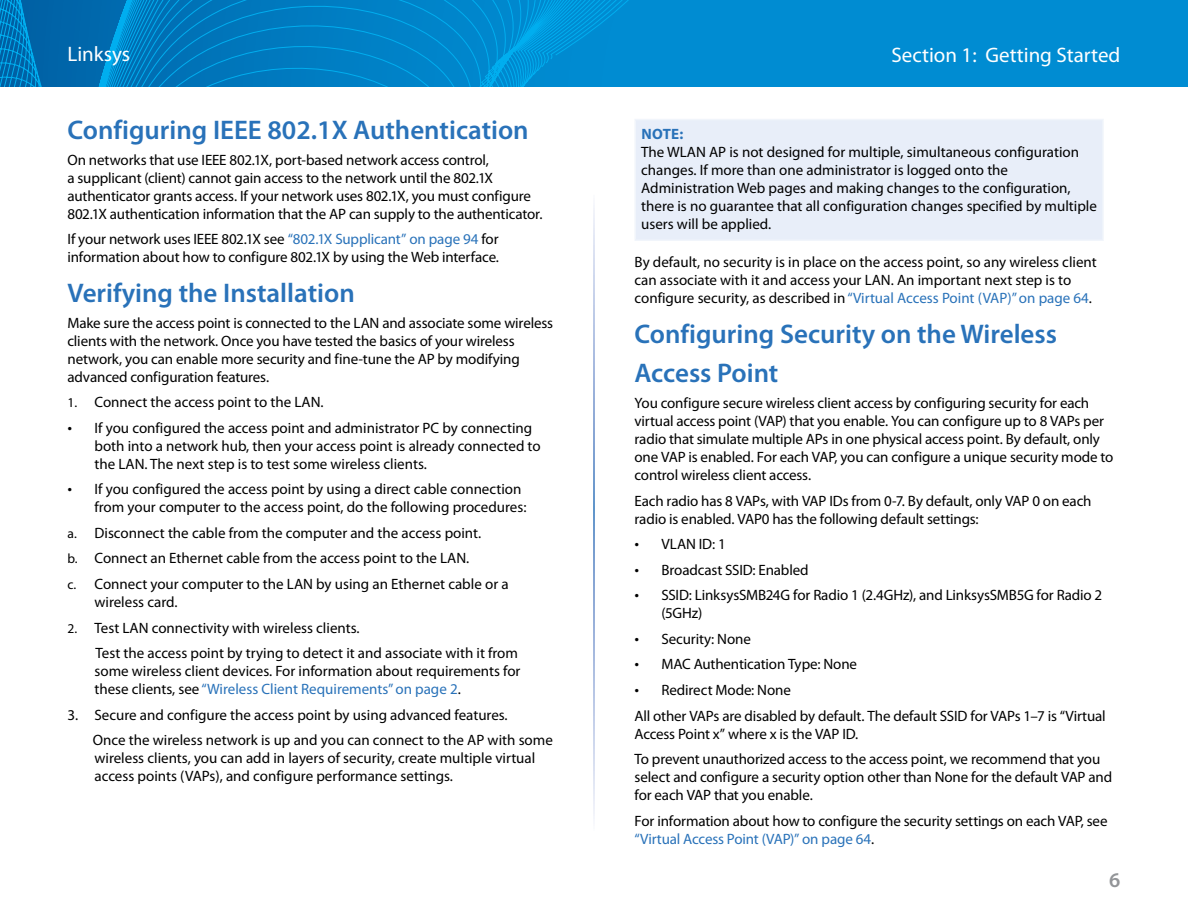
<style>
.page{position:relative;width:1188px;height:918px;background:#fff}
.page>*{position:absolute;margin:0;border:0;box-sizing:border-box;transform-origin:0 0}
.t1{font:600 27px/39.9px "Myriad Pro";color:#2972b9}
.t2{font:21px "Myriad Pro";color:#fff}
.t3{font:600 21px "Myriad Pro";color:#939598}
.t4{font:15px/18px "Myriad Pro";letter-spacing:-.005em;color:#000}
.t5{font:700 15px "Myriad Pro";color:#2972b9}
.s1{color:#2972b9}
.s2{font-size:13.5px}
.s3{font-family:"Times New Roman";font-size:13.5px}
</style>
<div class="page">
<div style="left:0;top:0;width:1188px;height:86px;background:#008cd2"></div>
<svg style="left:0;top:0;width:629px;height:86px"></svg>
<div style="left:635px;top:120px;width:468px;height:120px;background:#e8eef9"></div>
<hr style="left:634px;top:120px;width:2px;height:119px;background:#f1f5fb">
<hr style="left:1102px;top:120px;width:2px;height:119px;background:#f1f5fb">
<hr style="left:634px;top:119px;width:470px;height:1px;background:#f1f5fb">
<hr style="left:634px;top:239px;width:470px;height:2px;background:#f1f5fb">
<h2 class="t2" style="left:68px;top:43px;width:64px">Linksys</h2>
<h2 class="t2" style="left:891px;top:43px;width:231px">Section 1: Getting Started</h2>
<h1 class="t1" style="left:68px;top:110px;width:463px">Configuring IEEE 802.1X Authentication</h1>
<p class="t4" style="left:68px;top:151px;width:475px">On networks that use IEEE 802.1X, port-based network access control,<br>a supplicant (client) cannot gain access to the network until the 802.1X authenticator grants access. If your network uses 802.1X, you must configure 802.1X authentication information that the AP can supply to the authenticator.</p>
<p class="t4" style="left:68px;top:230px;width:433px">If your network uses IEEE 802.1X see <span class="s1">“802.1X Supplicant” on page 94</span> for information about how to configure 802.1X by using the Web interface.</p>
<h1 class="t1" style="left:68px;top:274px;width:289px">Verifying the Installation</h1>
<p class="t4" style="left:68px;top:314px;width:487px">Make sure the access point is connected to the LAN and associate some wireless clients with the network. Once you have tested the basics of your wireless network, you can enable more security and fine-tune the AP by modifying advanced configuration features.</p>
<p class="t4" style="left:68px;top:394px;width:256px"><span class="s2">1.</span> Connect the access point to the LAN.</p>
<p class="t4" style="left:94px;top:419px;width:448px;text-indent:-27px"><span class="s3">•</span> If you configured the access point and administrator PC by connecting both into a network hub, then your access point is already connected to the LAN. The next step is to test some wireless clients.</p>
<p class="t4" style="left:94px;top:481px;width:433px;text-indent:-27px"><span class="s3">•</span> If you configured the access point by using a direct cable connection from your computer to the access point, do the following procedures:</p>
<p class="t4" style="left:68px;top:520px;width:443px;line-height:25.5px"><span class="s2">a.</span> Disconnect the cable from the computer and the access point.<br><span class="s2">b.</span> Connect an Ethernet cable from the access point to the LAN.<br><span class="s2">c.</span> Connect your computer to the LAN by using an Ethernet cable or a</p>
<p class="t4" style="left:94px;top:593px;width:83px">wireless card.</p>
<p class="t4" style="left:96px;top:615px;width:424px;line-height:25.5px;text-indent:-28px"><span class="s2">2.</span> Test LAN connectivity with wireless clients.<br>Test the access point by trying to detect it and associate with it from</p>
<p class="t4" style="left:94px;top:662px;width:428px">some wireless client devices. For information about requirements for these clients, see <span class="s1">“Wireless Client Requirements” on page 2</span>.</p>
<p class="t4" style="left:93px;top:702px;width:461px;line-height:25.5px;text-indent:-25px">3. Secure and configure the access point by using advanced features.<br>Once the wireless network is up and you can connect to the AP with some</p>
<p class="t4" style="left:94px;top:750px;width:442px">wireless clients, you can add in layers of security, create multiple virtual access points (VAPs), and configure performance settings.</p>
<p class="t5" style="left:641px;top:126px;width:43px">NOTE:</p>
<p class="t4" style="left:641px;top:144px;width:457px">The WLAN AP is not designed for multiple, simultaneous configuration changes. If more than one administrator is logged onto the Administration Web pages and making changes to the configuration, there is no guarantee that all configuration changes specified by multiple users will be applied.</p>
<p class="t4" style="left:634px;top:253px;width:464px">By default, no security is in place on the access point, so any wireless client can associate with it and access your LAN. An important next step is to configure security, as described in <span class="s1">“Virtual Access Point (VAP)” on page 64</span>.</p>
<h1 class="t1" style="left:634px;top:314px;width:424px">Configuring Security on the Wireless<br>Access Point</h1>
<p class="t4" style="left:634px;top:394px;width:481px">You configure secure wireless client access by configuring security for each virtual access point (VAP) that you enable. You can configure up to 8 VAPs per radio that simulate multiple APs in one physical access point. By default, only one VAP is enabled. For each VAP, you can configure a unique security mode to control wireless client access.</p>
<p class="t4" style="left:634px;top:492px;width:459px">Each radio has 8 VAPs, with VAP IDs from 0-7. By default, only VAP 0 on each radio is enabled. VAP0 has the following default settings:</p>
<p class="t4" style="left:635px;top:535px;width:93px"><span class="s3">•</span> VLAN ID: 1</p>
<p class="t4" style="left:635px;top:561px;width:176px"><span class="s3">•</span> Broadcast SSID: Enabled</p>
<p class="t4" style="left:662px;top:587px;width:442px;text-indent:-27px"><span class="s3">•</span> SSID: LinksysSMB24G for Radio 1 (2.4GHz), and LinksysSMB5G for Radio 2 (5GHz)</p>
<p class="t4" style="left:635px;top:630px;width:118px"><span class="s3">•</span> Security: None</p>
<p class="t4" style="left:635px;top:656px;width:224px"><span class="s3">•</span> MAC Authentication Type: None</p>
<p class="t4" style="left:634px;top:677px;width:473px;line-height:25.5px"><span class="s3">•</span> Redirect Mode: None<br>All other VAPs are disabled by default. The default SSID for VAPs 1–7 is “Virtual</p>
<p class="t4" style="left:634px;top:721px;width:467px;line-height:25.5px">Access Point x” where x is the VAP ID.<br>To prevent unauthorized access to the access point, we recommend that you</p>
<p class="t4" style="left:634px;top:768px;width:479px">select and configure a security option other than None for the default VAP and for each VAP that you enable.</p>
<p class="t4" style="left:634px;top:812px;width:475px">For information about how to configure the security settings on each VAP, see <span class="s1">“Virtual Access Point (VAP)” on page 64</span>.</p>
<h2 class="t3" style="left:1109px;top:869px;width:13px">6</h2>
</div>
